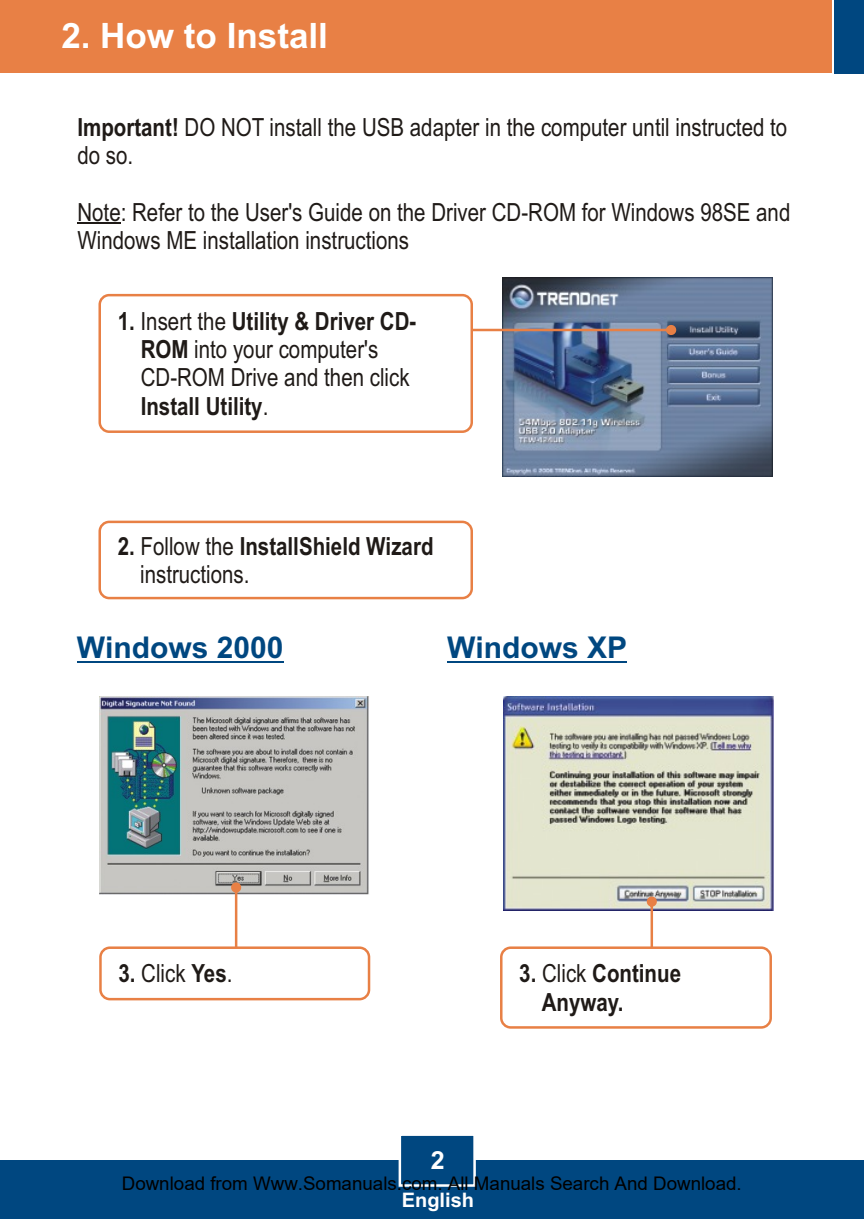
<style>
.page{position:relative;width:864px;height:1219px;background:#fff}
.page>*{position:absolute;margin:0;border:0;box-sizing:border-box;transform-origin:0 0}
.t1{font:700 35px "Arial";color:#fff}
.t2{font:700 30px "Arial";color:#004780}
.t3{font:25px/28.5px "Arial Narrow";color:#1f1a17}
.t4{font:700 25px/28.5px "Arial Narrow";color:#1f1a17}
.t5{font:700 25px "Arial";color:#fff}
.t6{font:700 20px "Arial";color:#fff}
.t7{font:18.75px "Arial";color:#000}
.s1{font-weight:700}
.s2{font-weight:400}
</style>
<div class="page">
<img style="left:503px;top:697px;width:270px;height:214px">
<img style="left:100px;top:697px;width:269px;height:197px">
<img style="left:502px;top:277px;width:270px;height:200px">
<div style="left:0;top:1160px;width:863px;height:59px;background:#004780"></div>
<div style="left:0;top:0;width:831px;height:73px;background:#e88045"></div>
<div style="left:834px;top:0;width:29px;height:73px;background:#004780"></div>
<svg style="left:473px;top:325px;width:203px;height:10px"></svg>
<svg style="left:398px;top:1135px;width:78px;height:52px"></svg>
<div style="left:98px;top:294px;width:375px;height:139px;background:#fff;border:3px solid #e88045;border-radius:9px"></div>
<div style="left:98px;top:521px;width:375px;height:78px;background:#fff;border:3px solid #e88045;border-radius:9px"></div>
<hr style="left:77px;top:223px;width:44px;height:1px;background:#1f1a17">
<hr style="left:447px;top:661px;width:180px;height:1px;background:#004780">
<svg style="left:646px;top:896px;width:10px;height:50px"></svg>
<div style="left:500px;top:946px;width:272px;height:82px;background:#fff;border:3px solid #e88045;border-radius:9px"></div>
<hr style="left:77px;top:661px;width:206px;height:1px;background:#004780">
<svg style="left:231px;top:882px;width:10px;height:64px"></svg>
<div style="left:99px;top:946px;width:271px;height:54px;background:#fff;border:3px solid #e88045;border-radius:9px"></div>
<h1 class="t1" style="left:61px;top:23px;width:268px">2. How to Install</h1>
<p class="t3" style="left:77px;top:115px;width:711px"><span class="s1">Important!</span> DO NOT install the USB adapter in the computer until instructed to do so.</p>
<p class="t3" style="left:77px;top:200px;width:714px">Note: Refer to the User's Guide on the Driver CD-ROM for Windows 98SE and<br>Windows ME installation instructions</p>
<p class="t3" style="left:141px;top:309px;width:277px;text-indent:-23px"><span class="s1">1.</span> Insert the <span class="s1">Utility &amp; Driver CD-<br>ROM</span> into your computer's<br>CD-ROM Drive and then click<br><span class="s1">Install Utility</span>.</p>
<p class="t3" style="left:140px;top:534px;width:295px;text-indent:-22px"><span class="s1">2.</span> Follow the <span class="s1">InstallShield Wizard </span>instructions.</p>
<p class="t2" style="left:77px;top:636px;width:208px">Windows 2000</p>
<p class="t2" style="left:447px;top:636px;width:181px">Windows XP</p>
<p class="t3" style="left:118px;top:962px;width:115px"><span class="s1">3.</span> Click <span class="s1">Yes</span>.</p>
<p class="t4" style="left:541px;top:962px;width:141px;text-indent:-22px">3. <span class="s2">Click</span> Continue<br>Anyway.</p>
<p class="t5" style="left:431px;top:1151px;width:15px">2</p>
<p class="t7" style="left:122px;top:1173px;width:621px">Download from Www.Somanuals.com. All Manuals Search And Download.</p>
<p class="t6" style="left:402px;top:1192px;width:74px">English</p>
</div>
